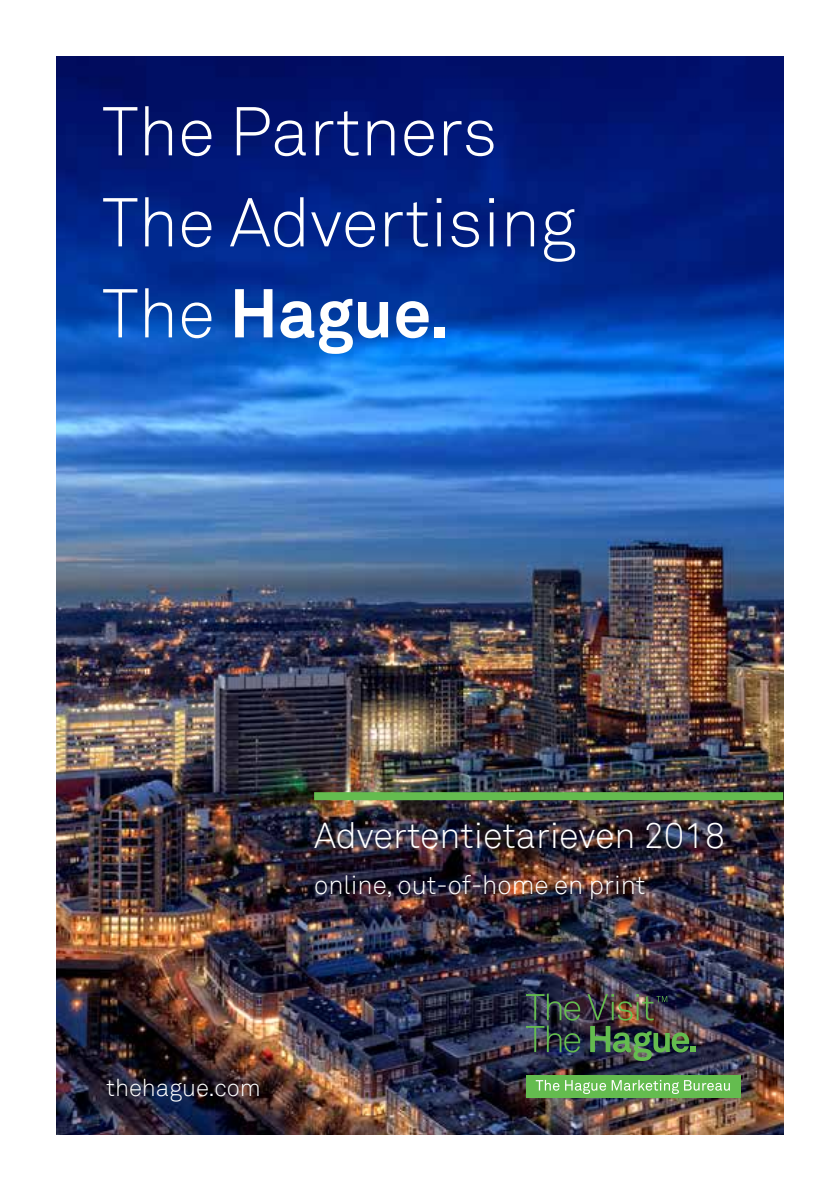
<style>
.page{position:relative;width:840px;height:1191px;background:#fff}
.page>*{position:absolute;margin:0;border:0;box-sizing:border-box;transform-origin:0 0}
.t1{font:300 68px/91px "Akkurat TT";color:#fff}
.t2{font:300 36px "Akkurat TT";color:#fff}
.t3{font:300 26px "Akkurat TT";color:#fff}
.t4{font:300 24px "Akkurat TT";color:#fff}
.s1{font-weight:700}
</style>
<div class="page">
<img style="left:57px;top:57px;width:725px;height:1077px">
<img style="left:587px;top:994px;width:80px;height:26px">
<img style="left:525px;top:993px;width:55px;height:59px">
<img style="left:590px;top:1026px;width:106px;height:35px">
<div style="left:525px;top:1075px;width:215px;height:22px;background:#64bc4f"></div>
<svg style="left:535px;top:1080px;width:70px;height:14px"></svg>
<svg style="left:611px;top:1080px;width:118px;height:14px"></svg>
<div style="left:314px;top:792px;width:468px;height:8px;background:#64bc4f"></div>
<p class="t1" style="left:102px;top:86px;width:475px">The Partners<br>The Advertising<br>The <span class="s1">Hague.</span></p>
<p class="t2" style="left:314px;top:814px;width:412px">Advertentietarieven 2018</p>
<p class="t3" style="left:314px;top:869px;width:333px">online, out-of-home en print</p>
<p class="t4" style="left:106px;top:1073px;width:156px">thehague.com</p>
</div>
